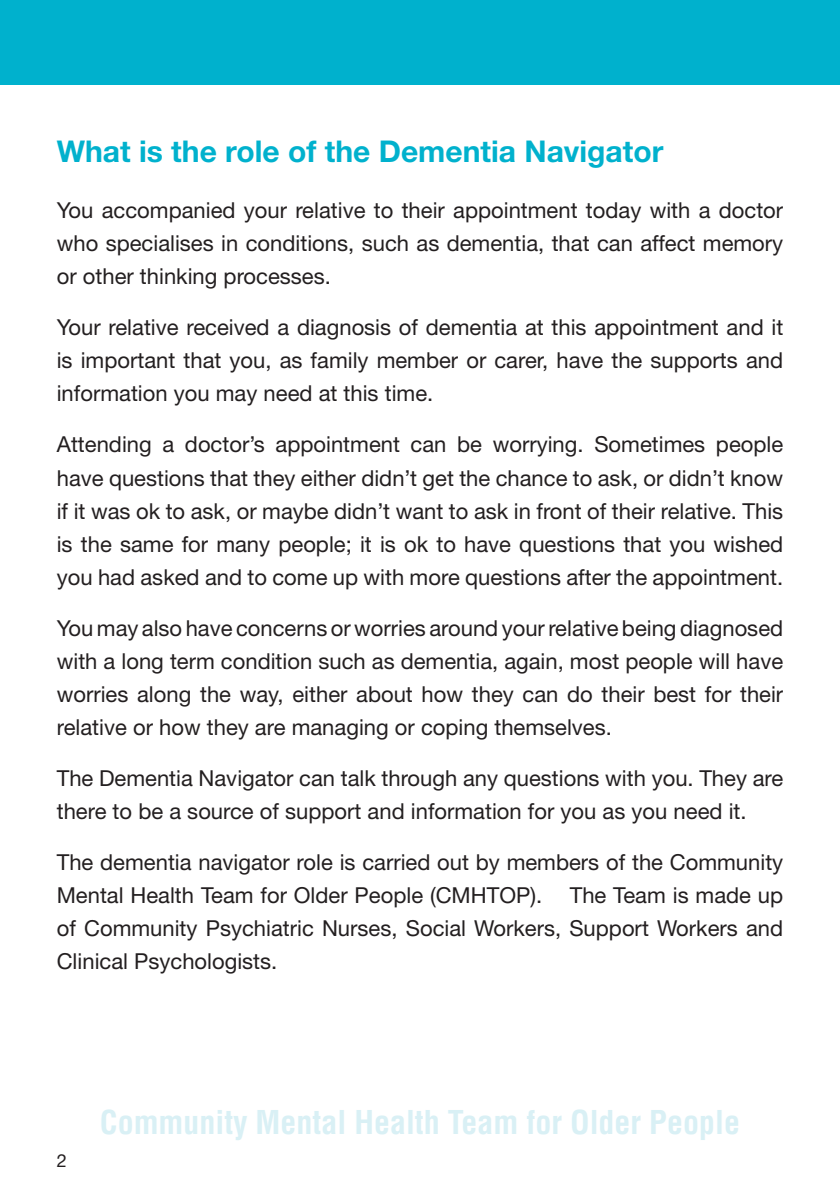
<style>
.page{position:relative;width:840px;height:1191px;background:#fff}
.page>*{position:absolute;margin:0;border:0;box-sizing:border-box;transform-origin:0 0}
.t1{font:700 condensed 32px "Helvetica";color:#d9f0f5}
.t2{font:700 30px "Helvetica Neue";color:#00b1cd}
.t3{font:22px/33px "Helvetica Neue";color:#231f20;text-align:justify}
.t4{font:18px "Helvetica Neue";color:#231f20}
</style>
<div class="page">
<div style="left:0;top:0;width:839px;height:84px;background:#00b1cd"></div>
<p class="t2" style="left:57px;top:133px;width:608px">What is the role of the Dementia Navigator</p>
<p class="t3" style="left:57px;top:193px;width:727px">You accompanied your relative to their appointment today with a doctor who specialises in conditions, such as dementia, that can affect memory or other thinking processes.</p>
<p class="t3" style="left:57px;top:311px;width:727px">Your relative received a diagnosis of dementia at this appointment and it is important that you, as family member or carer, have the supports and information you may need at this time.</p>
<p class="t3" style="left:57px;top:428px;width:727px">Attending a doctor’s appointment can be worrying. Sometimes people have questions that they either didn’t get the chance to ask, or didn’t know if it was ok to ask, or maybe didn’t want to ask in front of their relative. This is the same for many people; it is ok to have questions that you wished you had asked and to come up with more questions after the appointment.</p>
<p class="t3" style="left:57px;top:611px;width:727px">You may also have concerns or worries around your relative being diagnosed with a long term condition such as dementia, again, most people will have worries along the way, either about how they can do their best for their relative or how they are managing or coping themselves.</p>
<p class="t3" style="left:57px;top:761px;width:727px">The Dementia Navigator can talk through any questions with you. They are there to be a source of support and information for you as you need it.</p>
<p class="t3" style="left:57px;top:845px;width:727px">The dementia navigator role is carried out by members of the Community Mental Health Team for Older People (CMHTOP). The Team is made up of Community Psychiatric Nurses, Social Workers, Support Workers and Clinical Psychologists.</p>
<p class="t4" style="left:57px;top:1150px;width:12px">2</p>
<h1 class="t1" style="left:100px;top:1103px;width:641px">Community Mental Health Team for Older People</h1>
</div>
